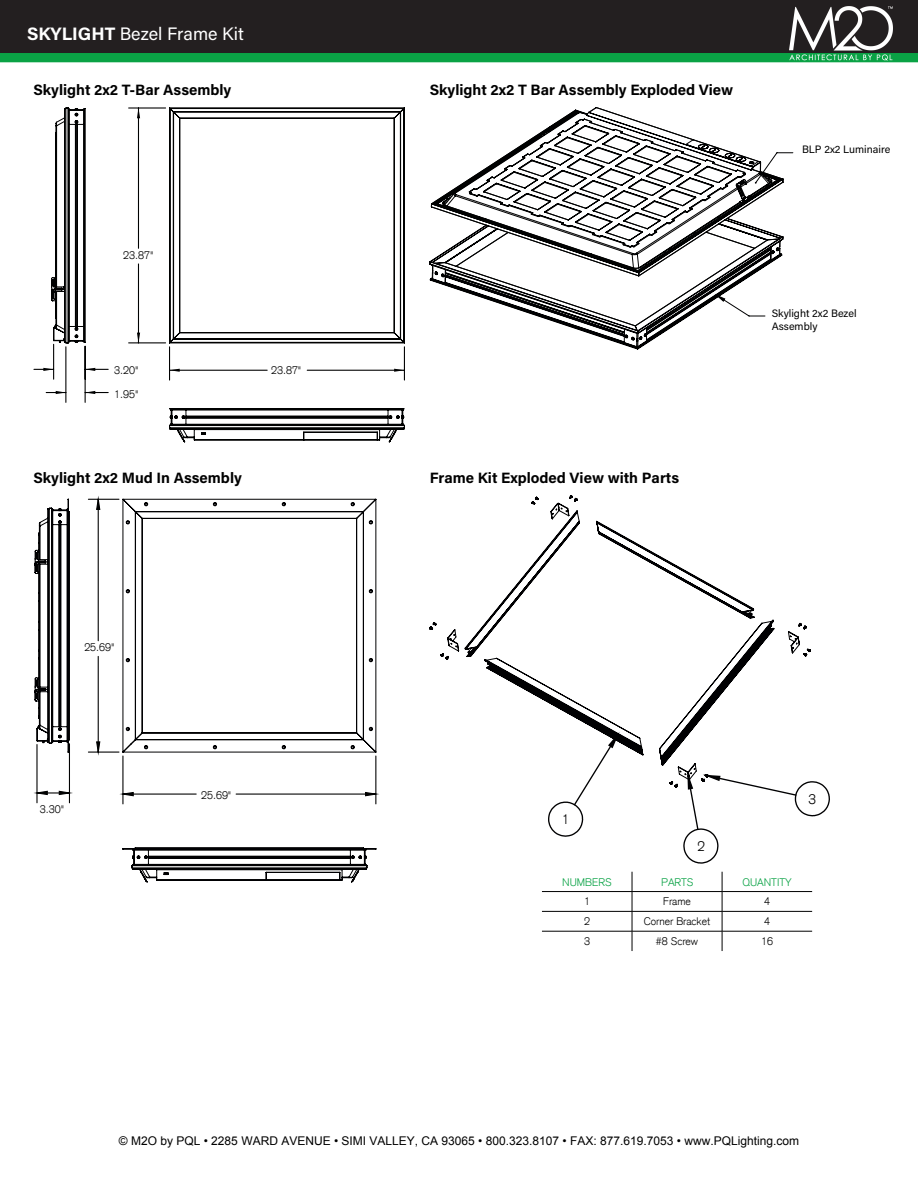
<style>
.page{position:relative;width:918px;height:1188px;background:#fff}
.page>*{position:absolute;margin:0;border:0;box-sizing:border-box;transform-origin:0 0}
.t1{font:18px "Acumin Pro";color:#fff}
.t2{font:700 15px "Acumin Pro";color:#000}
.t3{font:300 13.5px "Akzidenz Grotesk CE";color:#000}
.t4{font:12px "Arial";color:#000}
.t5{font:300 10.8px/23.2px "Akzidenz Grotesk CE";color:#000}
.t6{font:10.8px/12.9px "Acumin Pro";color:#000}
.t7{font:300 10.8px "Akzidenz Grotesk CE";color:#0aa245}
.s1{font-weight:700}
</style>
<div class="page">
<div style="left:0;top:0;width:918px;height:54px;background:#231f20"></div>
<svg style="left:65px;top:108px;width:340px;height:334px"></svg>
<hr style="left:85px;top:346px;width:1px;height:56px;background:#000101">
<hr style="left:65px;top:347px;width:1px;height:55px;background:#000101">
<hr style="left:129px;top:107px;width:37px;height:2px;background:#000101">
<hr style="left:404px;top:347px;width:1px;height:33px;background:#000101">
<svg style="left:43px;top:108px;width:361px;height:286px"></svg>
<svg style="left:430px;top:107px;width:353px;height:241px"></svg>
<svg style="left:35px;top:499px;width:341px;height:383px"></svg>
<svg style="left:548px;top:781px;width:282px;height:83px"></svg>
<svg style="left:430px;top:495px;width:380px;height:292px"></svg>
<hr style="left:542px;top:891px;width:90px;height:1px;background:#000">
<hr style="left:632px;top:891px;width:90px;height:1px;background:#000">
<hr style="left:722px;top:891px;width:90px;height:1px;background:#000">
<hr style="left:542px;top:911px;width:90px;height:1px;background:#000">
<hr style="left:632px;top:911px;width:90px;height:1px;background:#000">
<hr style="left:722px;top:911px;width:90px;height:1px;background:#000">
<hr style="left:542px;top:931px;width:90px;height:1px;background:#000">
<hr style="left:632px;top:931px;width:90px;height:1px;background:#000">
<svg style="left:632px;top:872px;width:1px;height:79px"></svg>
<hr style="left:722px;top:931px;width:90px;height:1px;background:#000">
<svg style="left:722px;top:872px;width:1px;height:79px"></svg>
<div style="left:0;top:54px;width:918px;height:7px;background:#0aa245"></div>
<img style="left:789px;top:7px;width:104px;height:54px">
<p class="t1" style="left:27px;top:21px;width:218px"><span class="s1">SKYLIGHT</span> Bezel Frame Kit</p>
<p class="t2" style="left:33px;top:79px;width:199px">Skylight 2x2 T-Bar Assembly</p>
<p class="t2" style="left:430px;top:79px;width:305px">Skylight 2x2 T Bar Assembly Exploded View</p>
<p class="t6" style="left:802px;top:142px;width:90px">BLP 2x2 Luminaire</p>
<p class="t5" style="left:123px;top:244px;width:32px">23.87"</p>
<p class="t5" style="left:114px;top:359px;width:26px">3.20"<br>1.95"</p>
<p class="t5" style="left:271px;top:359px;width:32px">23.87"</p>
<p class="t2" style="left:33px;top:467px;width:210px">Skylight 2x2 Mud In Assembly</p>
<p class="t2" style="left:430px;top:467px;width:251px">Frame Kit Exploded View with Parts</p>
<p class="t6" style="left:772px;top:306px;width:86px">Skylight 2x2 Bezel<br>Assembly</p>
<p class="t5" style="left:84px;top:635px;width:32px">25.69"</p>
<p class="t5" style="left:40px;top:797px;width:26px">3.30"</p>
<p class="t5" style="left:201px;top:783px;width:32px">25.69"</p>
<p class="t3" style="left:562px;top:811px;width:9px">1</p>
<p class="t3" style="left:698px;top:838px;width:9px">2</p>
<p class="t3" style="left:808px;top:791px;width:9px">3</p>
<p class="t7" style="left:562px;top:875px;width:51px">NUMBERS</p>
<p class="t7" style="left:661px;top:875px;width:34px">PARTS</p>
<p class="t7" style="left:743px;top:875px;width:51px">QUANTITY</p>
<p class="t5" style="left:584px;top:890px;width:7px">1</p>
<p class="t5" style="left:663px;top:890px;width:29px">Frame</p>
<p class="t5" style="left:764px;top:890px;width:7px">4</p>
<p class="t5" style="left:584px;top:910px;width:7px">2</p>
<p class="t5" style="left:644px;top:910px;width:68px">Corner Bracket</p>
<p class="t5" style="left:764px;top:910px;width:7px">4</p>
<p class="t5" style="left:584px;top:930px;width:7px">3</p>
<p class="t5" style="left:656px;top:930px;width:44px">#8 Screw</p>
<p class="t5" style="left:761px;top:930px;width:13px">16</p>
<p class="t4" style="left:119px;top:1133px;width:682px">© M2O by PQL • 2285 WARD AVENUE • SIMI VALLEY, CA 93065 • 800.323.8107 • FAX: 877.619.7053 • www.PQLighting.com</p>
</div>
